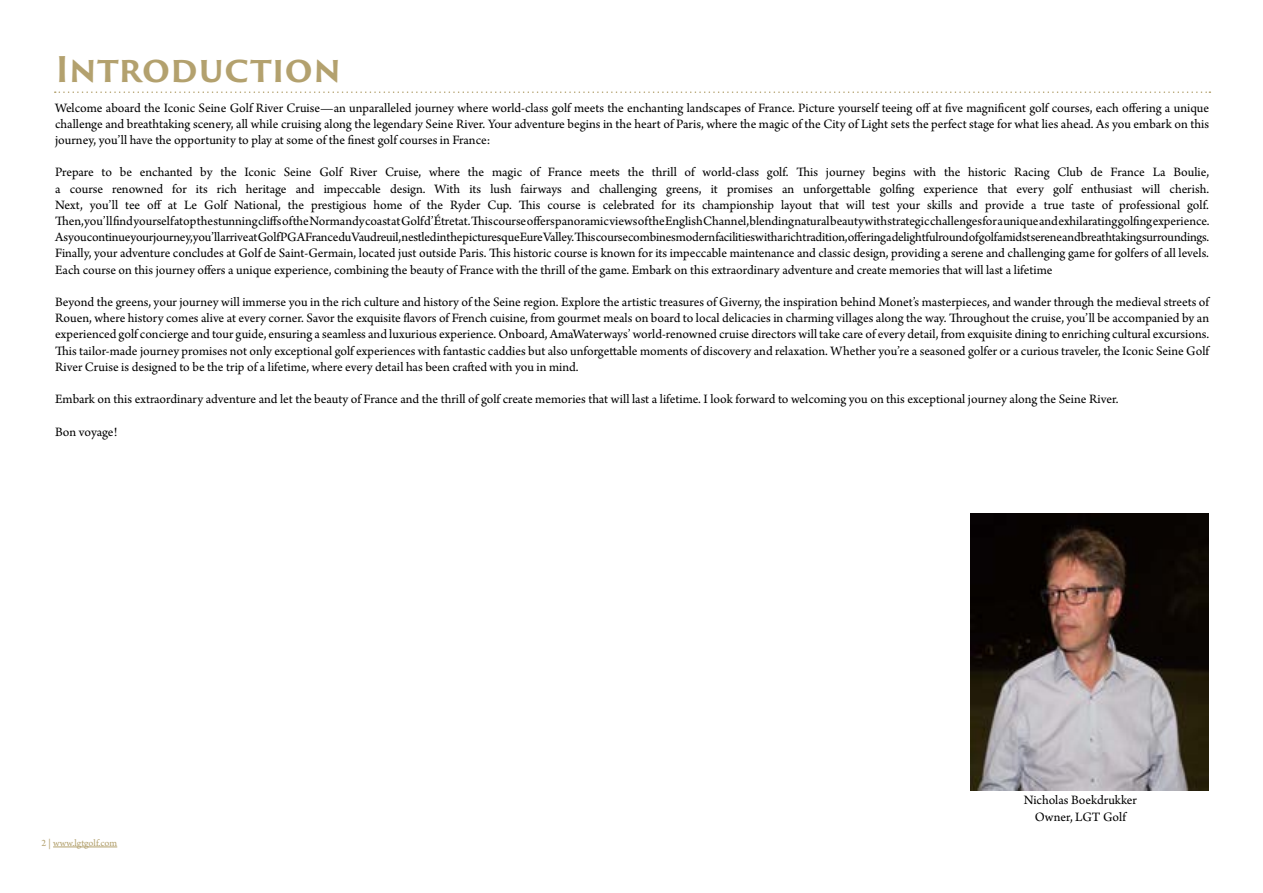
<style>
.page{position:relative;width:1263px;height:893px;background:#fff}
.page>*{position:absolute;margin:0;border:0;box-sizing:border-box;transform-origin:0 0}
.t1{font:700 34.5px "Trajan Sans Pro";letter-spacing:-.005em;color:#b3a16e}
.t2{font:13.5px/16.2px "Arno Pro";color:#000;text-align:justify}
.t3{font:10.2px "Arno Pro";color:#b3a16e}
</style>
<div class="page">
<hr style="left:53px;top:847px;width:64px;height:1px;background:#b3a16e">
<svg style="left:55px;top:91px;width:1155px;height:2px"></svg>
<img style="left:971px;top:513px;width:238px;height:278px">
<h1 class="t1" style="left:55px;top:43px;width:288px">Introduction</h1>
<p class="t2" style="left:55px;top:100px;width:1155px">Welcome aboard the Iconic Seine Golf River Cruise—an unparalleled journey where world-class golf meets the enchanting landscapes of France. Picture yourself teeing off at five magnificent golf courses, each offering a unique challenge and breathtaking scenery, all while cruising along the legendary Seine River. Your adventure begins in the heart of Paris, where the magic of the City of Light sets the perfect stage for what lies ahead. As you embark on this journey, you’ll have the opportunity to play at some of the finest golf courses in France:</p>
<p class="t2" style="left:55px;top:165px;width:1156px">Prepare to be enchanted by the Iconic Seine Golf River Cruise, where the magic of France meets the thrill of world-class golf. This journey begins with the historic Racing Club de France La Boulie, a course renowned for its rich heritage and impeccable design. With its lush fairways and challenging greens, it promises an unforgettable golfing experience that every golf enthusiast will cherish.<br>Next, you’ll tee off at Le Golf National, the prestigious home of the Ryder Cup. This course is celebrated for its championship layout that will test your skills and provide a true taste of professional golf.<br>Then, you’ll find yourself atop the stunning cliffs of the Normandy coast at Golf d’Étretat. This course offers panoramic views of the English Channel, blending natural beauty with strategic challenges for a unique and exhilarating golfing experience.<br>As you continue your journey, you’ll arrive at Golf PGA France du Vaudreuil, nestled in the picturesque Eure Valley. This course combines modern facilities with a rich tradition, offering a delightful round of golf amidst serene and breathtaking surroundings.<br>Finally, your adventure concludes at Golf de Saint-Germain, located just outside Paris. This historic course is known for its impeccable maintenance and classic design, providing a serene and challenging game for golfers of all levels.<br>Each course on this journey offers a unique experience, combining the beauty of France with the thrill of the game. Embark on this extraordinary adventure and create memories that will last a lifetime</p>
<p class="t2" style="left:55px;top:295px;width:1155px">Beyond the greens, your journey will immerse you in the rich culture and history of the Seine region. Explore the artistic treasures of Giverny, the inspiration behind Monet’s masterpieces, and wander through the medieval streets of Rouen, where history comes alive at every corner. Savor the exquisite flavors of French cuisine, from gourmet meals on board to local delicacies in charming villages along the way. Throughout the cruise, you’ll be accompanied by an experienced golf concierge and tour guide, ensuring a seamless and luxurious experience. Onboard, AmaWaterways’ world-renowned cruise directors will take care of every detail, from exquisite dining to enriching cultural excursions.<br>This tailor-made journey promises not only exceptional golf experiences with fantastic caddies but also unforgettable moments of discovery and relaxation. Whether you’re a seasoned golfer or a curious traveler, the Iconic Seine Golf River Cruise is designed to be the trip of a lifetime, where every detail has been crafted with you in mind.</p>
<p class="t2" style="left:55px;top:392px;width:1065px">Embark on this extraordinary adventure and let the beauty of France and the thrill of golf create memories that will last a lifetime. I look forward to welcoming you on this exceptional journey along the Seine River.</p>
<p class="t2" style="left:55px;top:424px;width:64px">Bon voyage!</p>
<p class="t3" style="left:41px;top:837px;width:77px">2 | www.lgtgolf.com</p>
<p class="t2" style="left:1024px;top:793px;width:115px;text-align:center">Nicholas Boekdrukker<br>Owner, LGT Golf</p>
</div>
